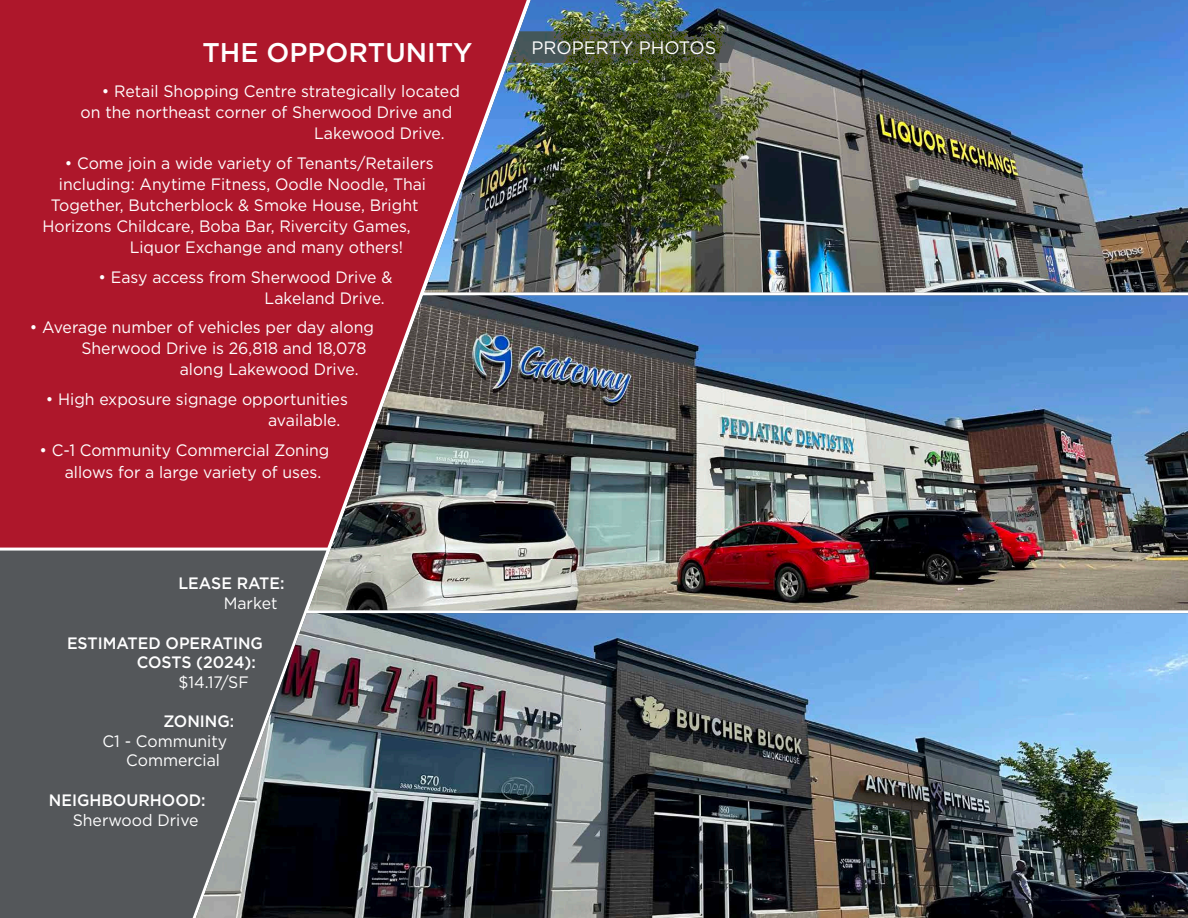
<style>
.page{position:relative;width:1188px;height:918px;background:#fff}
.page>*{position:absolute;margin:0;border:0;box-sizing:border-box;transform-origin:0 0}
.t1{font:500 27px "Gotham";color:#fff}
.Body_Text{font:18px "Gotham";color:#fff}
.t2{font:16.5px/21px "Gotham";color:#fff;scale:.96 1}
.t3{font:500 16.5px/19.5px "Gotham";color:#fff;scale:.96 1}
.s1{font-weight:400}
</style>
<div class="page">
<img style="left:527px;top:0;width:661px;height:292px">
<img style="left:308px;top:295px;width:880px;height:315px">
<img style="left:326px;top:613px;width:862px;height:305px">
<svg style="left:0;top:0;width:527px;height:548px;background:#9f2638"></svg>
<svg style="left:0;top:551px;width:326px;height:367px;background:#54575b"></svg>
<svg style="left:508px;top:31px;width:231px;height:32px;background:#485139"></svg>
<p class="t1" style="left:202px;top:35px;width:272px">THE OPPORTUNITY</p>
<p class="t2" style="left:102px;top:81px;width:374px">• Retail Shopping Centre strategically located</p>
<p class="t2" style="left:81px;top:102px;width:389px">on the northeast corner of Sherwood Drive and</p>
<p class="t2" style="left:314px;top:123px;width:137px">Lakewood Drive.</p>
<p class="t2" style="left:65px;top:152px;width:386px">• Come join a wide variety of Tenants/Retailers</p>
<p class="t2" style="left:59px;top:173px;width:384px">including: Anytime Fitness, Oodle Noodle, Thai</p>
<p class="t2" style="left:51px;top:194px;width:384px">Together, Butcherblock &amp; Smoke House, Bright</p>
<p class="t2" style="left:42px;top:215px;width:385px">Horizons Childcare, Boba Bar, Rivercity Games,</p>
<p class="t2" style="left:130px;top:236px;width:286px">Liquor Exchange and many others!</p>
<p class="t2" style="left:265px;top:266px;width:135px;text-indent:-166px">• Easy access from Sherwood Drive &amp;<br>Lakeland Drive.</p>
<p class="t2" style="left:30px;top:317px;width:360px">• Average number of vehicles per day along</p>
<p class="t2" style="left:81px;top:338px;width:298px">Sherwood Drive is 26,818 and 18,078</p>
<p class="t2" style="left:180px;top:359px;width:188px">along Lakewood Drive.</p>
<p class="t2" style="left:268px;top:388px;width:85px;text-indent:-222px">• High exposure signage opportunities available.</p>
<p class="t2" style="left:65px;top:438px;width:277px;line-height:22.5px;text-indent:-25px">• C-1 Community Commercial Zoning allows for a large variety of uses.</p>
<p class="t3" style="left:224px;top:574px;width:65px;text-indent:-45px">LEASE RATE:<br><span class="s1">Market</span></p>
<p class="t3" style="left:67px;top:633px;width:206px">ESTIMATED OPERATING</p>
<p class="t3" style="left:137px;top:652px;width:126px">COSTS (2024):</p>
<p class="t2" style="left:178px;top:671px;width:75px">$14.17/SF</p>
<p class="t3" style="left:163px;top:712px;width:75px">ZONING:</p>
<p class="t2" style="left:103px;top:730px;width:131px">C1 - Community</p>
<p class="t2" style="left:126px;top:750px;width:99px">Commercial</p>
<p class="t3" style="left:73px;top:790px;width:140px;text-indent:-24px">NEIGHBOURHOOD:<br><span class="s1">Sherwood Drive</span></p>
<p class="Body_Text" style="left:531px;top:36px;width:186px">PROPERTY PHOTOS</p>
</div>
